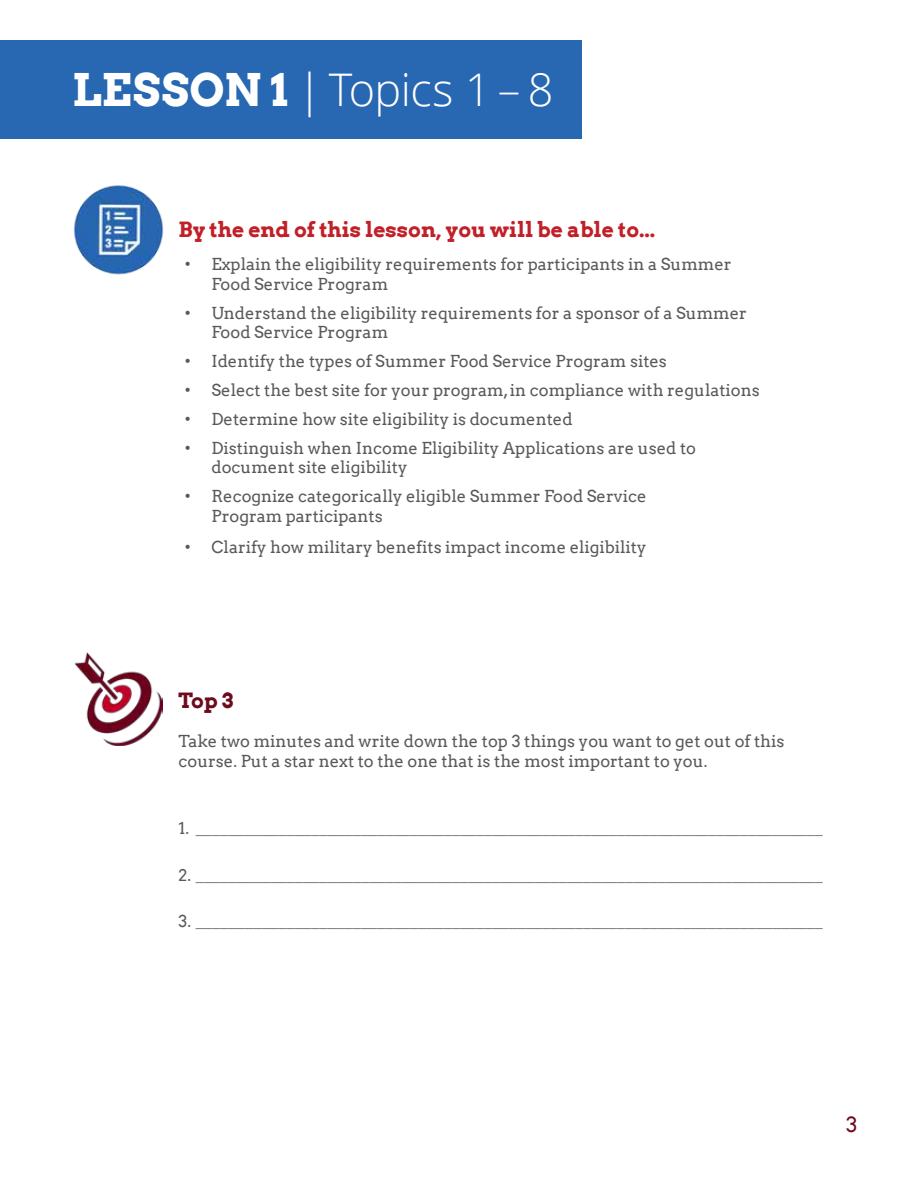
<style>
.page{position:relative;width:918px;height:1188px;background:#fff}
.page>*{position:absolute;margin:0;border:0;box-sizing:border-box;transform-origin:0 0}
.t1{font:300 45px "Open Sans";letter-spacing:-.01em;color:#fff}
.t2{font:700 21px "Arvo";color:#c12029}
.t3{font:700 21px "Arvo";color:#6c0b1e}
.t4{font:21px "Arvo";color:#6c0b1e}
.t5{font:16.5px/19.8px "Arvo";color:#58595b}
.s1{font-family:"Arvo";font-weight:700}
</style>
<div class="page">
<img style="left:74px;top:652px;width:89px;height:93px">
<img style="left:73px;top:185px;width:91px;height:90px">
<div style="left:0;top:40px;width:582px;height:100px;background:#2867b1"></div>
<h1 class="t1" style="left:72px;top:59px;width:483px"><span class="s1">LESSON 1</span> | Topics 1 – 8</h1>
<p class="t2" style="left:178px;top:216px;width:478px">By the end of this lesson, you will be able to...</p>
<p class="t5" style="left:211px;top:254px;width:522px;text-indent:-27px">• Explain the eligibility requirements for participants in a Summer<br>Food Service Program</p>
<p class="t5" style="left:211px;top:303px;width:537px;text-indent:-27px">• Understand the eligibility requirements for a sponsor of a Summer<br>Food Service Program</p>
<p class="t5" style="left:185px;top:351px;width:484px">• Identify the types of Summer Food Service Program sites</p>
<p class="t5" style="left:185px;top:380px;width:577px">• Select the best site for your program, in compliance with regulations</p>
<p class="t5" style="left:185px;top:409px;width:390px">• Determine how site eligibility is documented</p>
<p class="t5" style="left:211px;top:438px;width:486px;text-indent:-27px">• Distinguish when Income Eligibility Applications are used to document site eligibility</p>
<p class="t5" style="left:211px;top:486px;width:436px;text-indent:-27px">• Recognize categorically eligible Summer Food Service<br>Program participants</p>
<p class="t5" style="left:185px;top:537px;width:464px">• Clarify how military benefits impact income eligibility</p>
<p class="t3" style="left:178px;top:687px;width:56px">Top 3</p>
<p class="t5" style="left:178px;top:732px;width:608px">Take two minutes and write down the top 3 things you want to get out of this course. Put a star next to the one that is the most important to you.</p>
<p class="t5" style="left:178px;top:818px;width:646px">1. ____________________________________________________________________________</p>
<p class="t5" style="left:178px;top:865px;width:646px">2. ____________________________________________________________________________</p>
<p class="t5" style="left:178px;top:912px;width:646px">3. ____________________________________________________________________________</p>
<p class="t4" style="left:846px;top:1112px;width:13px">3</p>
</div>
